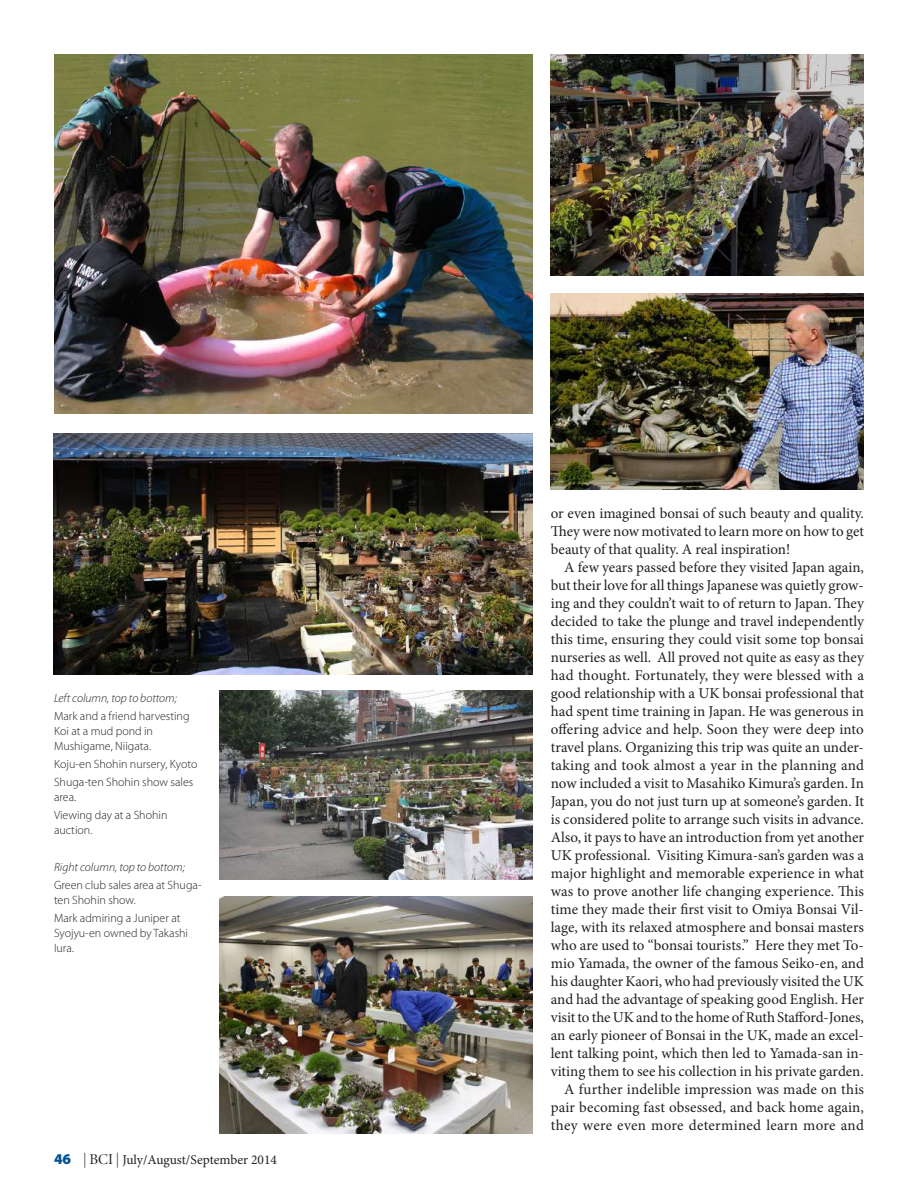
<style>
.page{position:relative;width:918px;height:1188px;background:#fff}
.page>*{position:absolute;margin:0;border:0;box-sizing:border-box;transform-origin:0 0}
.t1{font:15px/18px "Minion Pro";color:#231f20;text-align:justify}
.t2{font:13.5px "Minion Pro";color:#231f20}
.t3{font:300 12px/15px "Myriad Pro";color:#231f20}
.t4{font:italic 300 12px "Myriad Pro";color:#231f20}
.s1{font-family:"Myriad Pro";font-weight:900;font-size:15px;color:#005495}
.s2{font-family:"Myriad Pro";font-weight:300;font-stretch:condensed;font-size:15px}
.s3{font-family:"Minion Display";font-size:15px}
</style>
<div class="page">
<img style="left:220px;top:897px;width:313px;height:237px">
<img style="left:220px;top:691px;width:313px;height:189px">
<img style="left:54px;top:433px;width:479px;height:242px">
<img style="left:54px;top:54px;width:479px;height:360px">
<img style="left:551px;top:54px;width:313px;height:221px">
<img style="left:551px;top:293px;width:313px;height:196px">
<p class="t4" style="left:54px;top:690px;width:125px">Left column, top to bottom;</p>
<p class="t3" style="left:54px;top:708px;width:137px">Mark and a friend harvesting<br>Koi at a mud pond in<br>Mushigame, Niigata.</p>
<p class="t3" style="left:54px;top:755px;width:145px;line-height:18.3px">Koju-en Shohin nursery, Kyoto<br>Shuga-ten Shohin show sales</p>
<p class="t3" style="left:54px;top:788px;width:115px;line-height:18.3px">area.<br>Viewing day at a Shohin</p>
<p class="t3" style="left:54px;top:823px;width:40px">auction.</p>
<p class="t4" style="left:54px;top:860px;width:132px">Right column, top to bottom;</p>
<p class="t3" style="left:54px;top:878px;width:149px">Green club sales area at Shuga&shy;ten Shohin show.</p>
<p class="t3" style="left:54px;top:911px;width:136px">Mark admiring a Juniper at<br>Syojyu-en owned by Takashi<br>Iura.</p>
<p class="t2" style="left:54px;top:1151px;width:225px"><span class="s1">46</span> <span class="s2">|</span> <span class="s3">BCI</span> <span class="s2">|</span> July/August/September 2014</p>
<p class="t1" style="left:551px;top:504px;width:315px">or even imagined bonsai of such beauty and quality.<br>They were now motivated to learn more on how to get beauty of that quality. A real inspiration!</p>
<p class="t1" style="left:551px;top:558px;width:315px;text-align:right">A few years passed before they visited Japan again, but their love for all things Japanese was quietly grow&shy;ing and they couldn’t wait to of return to Japan. They decided to take the plunge and travel independently this time, ensuring they could visit some top bonsai nurseries as well. All proved not quite as easy as they had thought. Fortunately, they were blessed with a good relationship with a UK bonsai professional that had spent time training in Japan. He was generous in offering advice and help. Soon they were deep into travel plans. Organizing this trip was quite an under&shy;taking and took almost a year in the planning and now included a visit to Masahiko Kimura’s garden. In Japan, you do not just turn up at someone’s garden. It is considered polite to arrange such visits in advance.<br>Also, it pays to have an introduction from yet another UK professional. Visiting Kimura-san’s garden was a major highlight and memorable experience in what was to prove another life changing experience. This time they made their first visit to Omiya Bonsai Vil&shy;lage, with its relaxed atmosphere and bonsai masters who are used to “bonsai tourists.” Here they met To&shy;mio Yamada, the owner of the famous Seiko-en, and his daughter Kaori, who had previously visited the UK and had the advantage of speaking good English. Her visit to the UK and to the home of Ruth Stafford-Jones, an early pioneer of Bonsai in the UK, made an excel&shy;lent talking point, which then led to Yamada-san in&shy;viting them to see his collection in his private garden.<br>A further indelible impression was made on this pair becoming fast obsessed, and back home again, they were even more determined learn more and</p>
</div>
